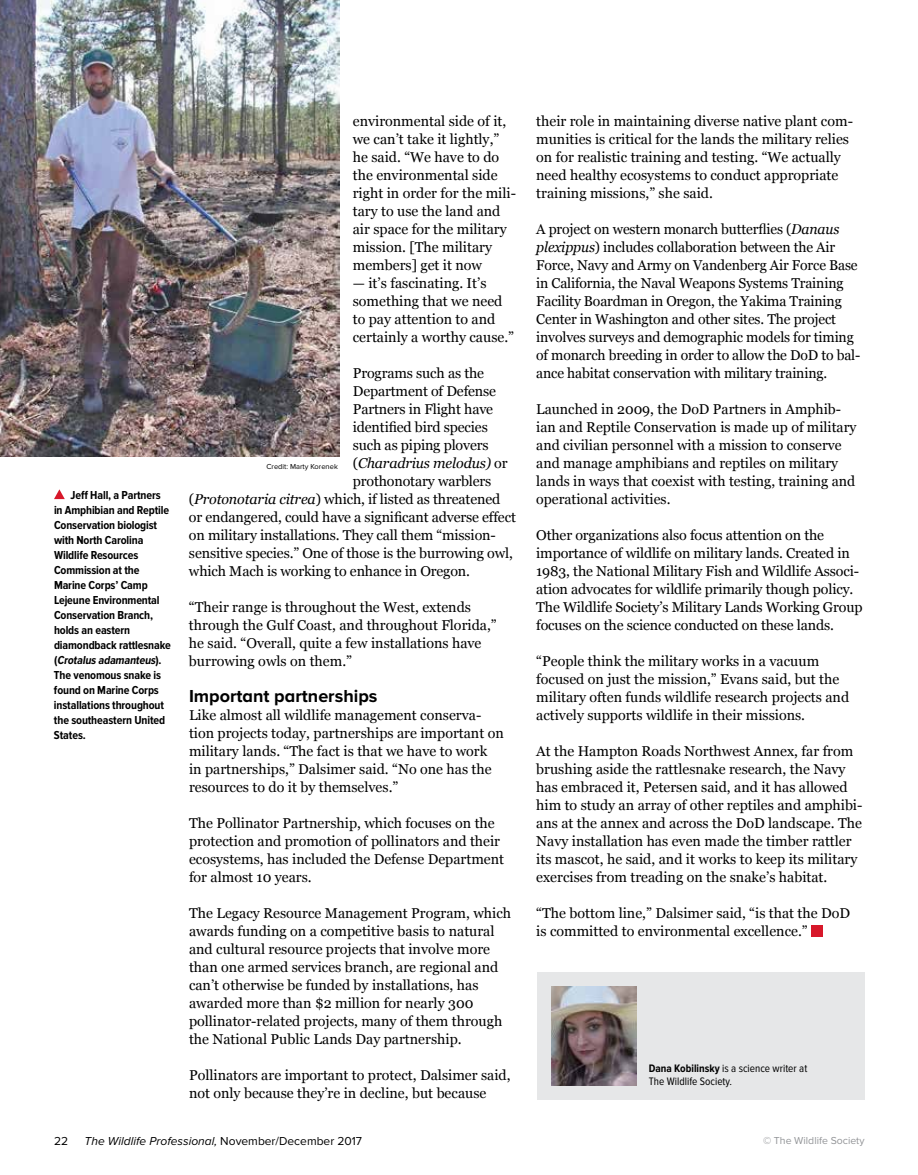
<style>
.page{position:relative;width:918px;height:1175px;background:#fff}
.page>*{position:absolute;margin:0;border:0;box-sizing:border-box;transform-origin:0 0}
.t1{font:700 18px "Proxima Nova A";color:#000}
.t2{font:14.25px/18px "Georgia";color:#000}
.t3{font:italic 14.25px "Georgia";letter-spacing:-.01em;color:#000}
.t4{font:700 12px/15px "Proxima Nova Cond";letter-spacing:-.01em;color:#000}
.t5{font:italic 12px "Proxima Nova";color:#000}
.t6{font:12px "Proxima Nova";color:#000}
.t7{font:11.25px/13.5px "Proxima Nova Cond";color:#000}
.t8{font:10.5px "Proxima Nova";color:#939598}
.t9{font:7.5px "Proxima Nova";color:#000}
.s1{font-style:italic}
.s2{font-style:normal}
.s3{font-weight:700}
</style>
<div class="page">
<div style="left:811px;top:925px;width:11px;height:11px;background:#d7182a"></div>
<div style="left:537px;top:972px;width:328px;height:127px;background:#e6e7e8"></div>
<img style="left:551px;top:986px;width:86px;height:99px">
<img style="left:0;top:0;width:339px;height:456px">
<svg style="left:54px;top:489px;width:11px;height:10px"></svg>
<p class="t4" style="left:54px;top:488px;width:118px;text-indent:17px">Jeff Hall, a Partners in Amphibian and Reptile<br>Conservation biologist with North Carolina<br>Wildlife Resources<br>Commission at the<br>Marine Corps’ Camp<br>Lejeune Environmental<br>Conservation Branch, holds an eastern diamondback rattlesnake ( <span class="s1">Crotalus adamanteus</span>) .<br>The venomous snake is found on Marine Corps installations throughout the southeastern United<br>States.</p>
<p class="t2" style="left:353px;top:112px;width:165px">environmental side of it, we can’t take it lightly,” he said. “We have to do the environmental side right in order for the mili&shy;tary to use the land and air space for the military mission. [The military members] get it now</p>
<p class="t2" style="left:353px;top:274px;width:163px">— it’s fascinating. It’s something that we need to pay attention to and certainly a worthy cause.”</p>
<p class="t2" style="left:353px;top:364px;width:133px">Programs such as the</p>
<p class="t2" style="left:353px;top:382px;width:145px">Department of Defense</p>
<p class="t2" style="left:353px;top:400px;width:142px">Partners in Flight have</p>
<p class="t2" style="left:353px;top:418px;width:137px">identified bird species</p>
<p class="t2" style="left:353px;top:436px;width:137px">such as piping plovers</p>
<p class="t3" style="left:353px;top:455px;width:156px"><span class="s2">(</span>Charadrius melodus) <span class="s2">or</span></p>
<p class="t2" style="left:353px;top:472px;width:140px">prothonotary warblers</p>
<p class="t2" style="left:189px;top:490px;width:313px">(<span class="s1">Protonotaria citrea</span>) which, if listed as threatened</p>
<p class="t2" style="left:189px;top:508px;width:328px">or endangered, could have a significant adverse effect</p>
<p class="t2" style="left:189px;top:526px;width:308px">on military installations. They call them “mission-</p>
<p class="t2" style="left:189px;top:544px;width:325px">sensitive species.” One of those is the burrowing owl,</p>
<p class="t2" style="left:189px;top:562px;width:283px">which Mach is working to enhance in Oregon.</p>
<p class="t2" style="left:189px;top:598px;width:309px">“Their range is throughout the West, extends through the Gulf Coast, and throughout Florida,” he said. “Overall, quite a few installations have burrowing owls on them.”</p>
<p class="t1" style="left:189px;top:686px;width:190px">Important partnerships</p>
<p class="t2" style="left:189px;top:706px;width:316px">Like almost all wildlife management conserva&shy;tion projects today, partnerships are important on military lands. “The fact is that we have to work<br>in partnerships,” Dalsimer said. “No one has the resources to do it by themselves.”</p>
<p class="t2" style="left:189px;top:814px;width:317px">The Pollinator Partnership, which focuses on the protection and promotion of pollinators and their ecosystems, has included the Defense Department for almost 10 years.</p>
<p class="t2" style="left:189px;top:904px;width:324px">The Legacy Resource Management Program, which awards funding on a competitive basis to natural and cultural resource projects that involve more than one armed services branch, are regional and can’t otherwise be funded by installations, has awarded more than $2 million for nearly 300 pollinator-related projects, many of them through the National Public Lands Day partnership.</p>
<p class="t2" style="left:189px;top:1066px;width:323px">Pollinators are important to protect, Dalsimer said, not only because they’re in decline, but because</p>
<p class="t9" style="left:266px;top:462px;width:73px">Credit: Marty Korenek</p>
<p class="t2" style="left:536px;top:112px;width:318px">their role in maintaining diverse native plant com&shy;munities is critical for the lands the military relies on for realistic training and testing. “We actually need healthy ecosystems to conduct appropriate training missions,” she said.</p>
<p class="t2" style="left:536px;top:220px;width:326px">A project on western monarch butterflies (<span class="s1">Danaus plexippus</span>) includes collaboration between the Air Force, Navy and Army on Vandenberg Air Force Base in California, the Naval Weapons Systems Training Facility Boardman in Oregon, the Yakima Training Center in Washington and other sites. The project involves surveys and demographic models for timing of monarch breeding in order to allow the DoD to bal&shy;ance habitat conservation with military training.</p>
<p class="t2" style="left:536px;top:400px;width:322px">Launched in 2009, the DoD Partners in Amphib&shy;ian and Reptile Conservation is made up of military and civilian personnel with a mission to conserve and manage amphibians and reptiles on military lands in ways that coexist with testing, training and operational activities.</p>
<p class="t2" style="left:536px;top:526px;width:328px">Other organizations also focus attention on the importance of wildlife on military lands. Created in 1983, the National Military Fish and Wildlife Associ&shy;ation advocates for wildlife primarily though policy.<br>The Wildlife Society’s Military Lands Working Group focuses on the science conducted on these lands.</p>
<p class="t2" style="left:536px;top:652px;width:314px">“People think the military works in a vacuum focused on just the mission,” Evans said, but the military often funds wildlife research projects and actively supports wildlife in their missions.</p>
<p class="t2" style="left:536px;top:742px;width:328px">At the Hampton Roads Northwest Annex, far from brushing aside the rattlesnake research, the Navy has embraced it, Petersen said, and it has allowed him to study an array of other reptiles and amphibi&shy;ans at the annex and across the DoD landscape. The Navy installation has even made the timber rattler its mascot, he said, and it works to keep its military exercises from treading on the snake’s habitat.</p>
<p class="t2" style="left:536px;top:904px;width:315px">“The bottom line,” Dalsimer said, “is that the DoD is committed to environmental excellence.”</p>
<p class="t7" style="left:649px;top:1061px;width:160px"><span class="s3">Dana Kobilinsky</span> is a science writer at<br>The Wildlife Society.</p>
<p class="t6" style="left:54px;top:1133px;width:16px">22</p>
<p class="t5" style="left:85px;top:1134px;width:279px">The Wildlife Professional, <span class="s2">November/December 2017</span></p>
<p class="t8" style="left:763px;top:1134px;width:103px">© The Wildlife Society</p>
</div>
